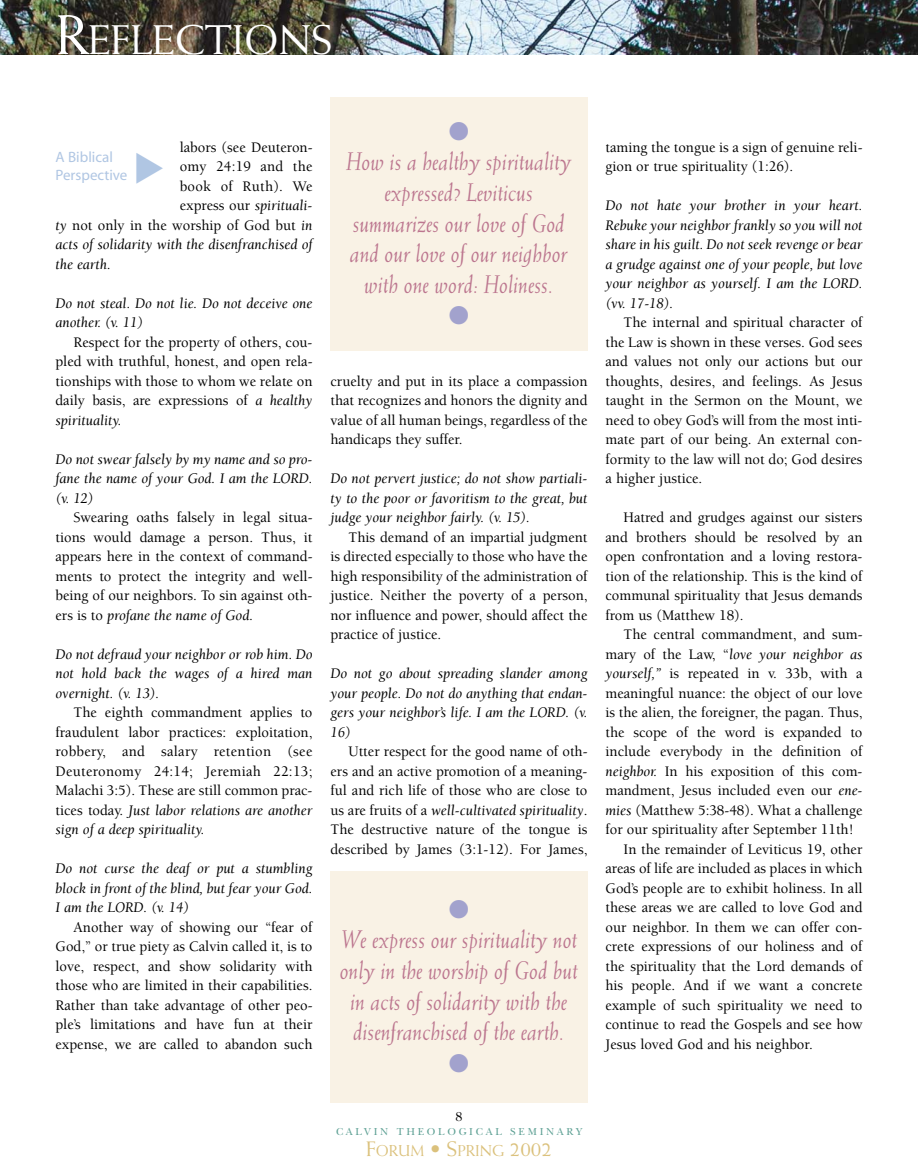
<style>
.page{position:relative;width:918px;height:1175px;background:#fff}
.page>*{position:absolute;margin:0;border:0;box-sizing:border-box;transform-origin:0 0}
.t1{font:41.7px "Weiss";color:#fff}
.t2{font:italic 25.5px/30.6px "Weiss";color:#bc768f;text-align:center;scale:.9 1}
.t3{font:25.5px "Zapf Dingbats";color:#a2a2cd}
.t4{font:15.75px "Weiss";color:#dbc17c}
.t5{font:500 15px/19.5px "Berkeley";color:#000;text-align:justify}
.t6{font:italic 15px/19.5px "Berkeley";color:#000;text-align:justify}
.t7{font:15px/18px "Myriad";color:#b0c6e3}
.t8{font:500 15px "Berkeley";letter-spacing:.02em;color:#000}
.t9{font:13.5px "New Baskerville";color:#000}
.t10{font:10.5px "New Baskerville";letter-spacing:.26em;color:#5fa195}
.s1{font-size:55.5px}
.s2{font-weight:500;font-style:normal}
.s3{font-weight:400;font-style:italic}
.s4{font-size:21px}
</style>
<div class="page">
<img style="left:0;top:0;width:918px;height:54px">
<div style="left:330px;top:98px;width:258px;height:253px;background:#f9f2e5"></div>
<div style="left:330px;top:871px;width:258px;height:231px;background:#f9f2e5"></div>
<h1 class="t1" style="left:55px;top:23px;width:279px"><span class="s1">R</span>EFLECTIONS</h1>
<p class="t5" style="left:180px;top:138px;width:134px">labors (see Deuteron-</p>
<p class="t5" style="left:180px;top:158px;width:134px">omy 24:19 and the</p>
<p class="t8" style="left:180px;top:180px;width:134px">book of Ruth). We</p>
<p class="t6" style="left:180px;top:197px;width:134px"><span class="s2">express our</span> spirituali-</p>
<p class="t5" style="left:56px;top:216px;width:259px"><span class="s3">ty</span> not only in the worship of God but <span class="s3">in</span></p>
<p class="t6" style="left:56px;top:236px;width:258px">acts of solidarity with the disenfranchised of</p>
<p class="t6" style="left:56px;top:255px;width:57px">the earth.</p>
<p class="t6" style="left:56px;top:294px;width:258px">Do not steal. Do not lie. Do not deceive one another. (v. 11)</p>
<p class="t5" style="left:56px;top:333px;width:259px;text-indent:18px">Respect for the property of others, cou&shy;pled with truthful, honest, and open rela&shy;tionships with those to whom we relate on daily basis, are expressions of <span class="s3">a healthy spirituality.</span></p>
<p class="t6" style="left:56px;top:450px;width:258px">Do not swear falsely by my name and so pro&shy;fane the name of your God. I am the LORD. (v. 12)</p>
<p class="t5" style="left:56px;top:509px;width:259px;text-indent:18px">Swearing oaths falsely in legal situa&shy;tions would damage a person. Thus, it appears here in the context of command&shy;ments to protect the integrity and well&shy;being of our neighbors. To sin against oth&shy;ers is to <span class="s3">profane the name of God.</span></p>
<p class="t6" style="left:56px;top:645px;width:258px">Do not defraud your neighbor or rob him. Do not hold back the wages of a hired man overnight. (v. 13).</p>
<p class="t5" style="left:56px;top:704px;width:259px;text-indent:18px">The eighth commandment applies to fraudulent labor practices: exploitation, robbery, and salary retention (see Deuteronomy 24:14; Jeremiah 22:13; Malachi 3:5). These are still common prac&shy;tices today. <span class="s3">Just labor relations are another sign of a deep spirituality.</span></p>
<p class="t6" style="left:56px;top:860px;width:258px">Do not curse the deaf or put a stumbling block in front of the blind, but fear your God.<br>I am the LORD. (v. 14)</p>
<p class="t5" style="left:56px;top:918px;width:259px;text-indent:18px">Another way of showing our “fear of God,” or true piety as Calvin called it, is to love, respect, and show solidarity with those who are limited in their capabilities.<br>Rather than take advantage of other peo&shy;ple’s limitations and have fun at their expense, we are called to abandon such</p>
<p class="t7" style="left:56px;top:150px;width:73px">A Biblical<br>Perspective</p>
<h2 class="t3" style="left:449px;top:119px;width:22px">●</h2>
<h2 class="t2" style="left:346px;top:148px;width:252px">How is a healthy spirituality expressed? Leviticus summarizes our love of God and our love of our neighbor with one word: Holiness.</h2>
<h2 class="t3" style="left:449px;top:303px;width:22px">●</h2>
<p class="t5" style="left:331px;top:372px;width:259px">cruelty and put in its place a compassion that recognizes and honors the dignity and value of all human beings, regardless of the handicaps they suffer.</p>
<p class="t6" style="left:331px;top:470px;width:258px">Do not pervert justice; do not show partiali&shy;ty to the poor or favoritism to the great, but judge your neighbor fairly. (v. 15).</p>
<p class="t5" style="left:331px;top:528px;width:259px;text-indent:18px">This demand of an impartial judgment is directed especially to those who have the high responsibility of the administration of justice. Neither the poverty of a person, nor influence and power, should affect the practice of justice.</p>
<p class="t6" style="left:331px;top:665px;width:258px">Do not go about spreading slander among your people. Do not do anything that endan&shy;gers your neighbor’s life. I am the LORD. (v.<br>16)</p>
<p class="t5" style="left:331px;top:743px;width:259px;text-indent:18px">Utter respect for the good name of oth&shy;ers and an active promotion of a meaning&shy;ful and rich life of those who are close to us are fruits of a <span class="s3">well-cultivated spirituality</span>.<br>The destructive nature of the tongue is described by James (3:1-12). For James,</p>
<h2 class="t3" style="left:449px;top:897px;width:22px">●</h2>
<h2 class="t2" style="left:340px;top:926px;width:266px">We express our spirituality not only in the worship of God but in acts of solidarity with the disenfranchised of the earth.</h2>
<h2 class="t3" style="left:449px;top:1050px;width:22px">●</h2>
<p class="t5" style="left:606px;top:138px;width:259px">taming the tongue is a sign of genuine reli&shy;gion or true spirituality (1:26).</p>
<p class="t6" style="left:606px;top:197px;width:258px">Do not hate your brother in your heart.<br>Rebuke your neighbor frankly so you will not share in his guilt. Do not seek revenge or bear a grudge against one of your people, but love your neighbor as yourself. I am the LORD. (vv. 17-18).</p>
<p class="t5" style="left:606px;top:314px;width:259px;text-indent:18px">The internal and spiritual character of the Law is shown in these verses. God sees and values not only our actions but our thoughts, desires, and feelings. As Jesus taught in the Sermon on the Mount, we need to obey God’s will from the most inti&shy;mate part of our being. An external con&shy;formity to the law will not do; God desires a higher justice.</p>
<p class="t5" style="left:606px;top:509px;width:259px;text-indent:18px">Hatred and grudges against our sisters and brothers should be resolved by an open confrontation and a loving restora&shy;tion of the relationship. This is the kind of communal spirituality that Jesus demands from us (Matthew 18).</p>
<p class="t5" style="left:624px;top:626px;width:241px">The central commandment, and sum-</p>
<p class="t6" style="left:606px;top:645px;width:258px"><span class="s2">mary of the Law, “</span>love your neighbor as</p>
<p class="t5" style="left:606px;top:665px;width:258px"><span class="s3">yourself,”</span> is repeated in v. 33b, with a</p>
<p class="t5" style="left:606px;top:684px;width:259px">meaningful nuance: the object of our love</p>
<p class="t5" style="left:606px;top:704px;width:258px">is the alien<span class="s3">,</span> the foreigner, the pagan<span class="s3">.</span> Thus,</p>
<p class="t5" style="left:606px;top:723px;width:258px">the scope of the word is expanded to</p>
<p class="t5" style="left:606px;top:743px;width:258px">include everybody in the definition of</p>
<p class="t5" style="left:606px;top:762px;width:258px"><span class="s3">neighbor.</span> In his exposition of this com-</p>
<p class="t5" style="left:606px;top:782px;width:259px">mandment, Jesus included even our <span class="s3">ene-</span></p>
<p class="t5" style="left:606px;top:801px;width:258px"><span class="s3">mies</span> (Matthew 5:38-48). What a challenge</p>
<p class="t5" style="left:606px;top:821px;width:250px">for our spirituality after September 11th!</p>
<p class="t5" style="left:624px;top:840px;width:240px">In the remainder of Leviticus 19, other</p>
<p class="t5" style="left:606px;top:860px;width:258px">areas of life are included as places in which</p>
<p class="t5" style="left:606px;top:879px;width:258px">God’s people are to exhibit holiness. In all</p>
<p class="t5" style="left:606px;top:899px;width:258px">these areas we are called to love God and</p>
<p class="t5" style="left:606px;top:918px;width:258px">our neighbor. In them we can offer con-</p>
<p class="t5" style="left:606px;top:938px;width:258px">crete expressions of our holiness and of</p>
<p class="t5" style="left:606px;top:957px;width:259px">the spirituality that the Lord demands of</p>
<p class="t5" style="left:606px;top:977px;width:258px">his people. And if we want a concrete</p>
<p class="t5" style="left:606px;top:996px;width:259px">example of such spirituality we need to</p>
<p class="t5" style="left:606px;top:1016px;width:259px">continue to read the Gospels and see how</p>
<p class="t5" style="left:606px;top:1035px;width:209px">Jesus loved God and his neighbor.</p>
<p class="t9" style="left:455px;top:1111px;width:9px">8</p>
<p class="t10" style="left:336px;top:1128px;width:247px">CALVIN THEOLOGICAL SEMINARY</p>
<p class="t4" style="left:366px;top:1144px;width:187px"><span class="s4">F</span>ORUM <span class="s4">• S</span>PRING <span class="s4">2002</span></p>
</div>
